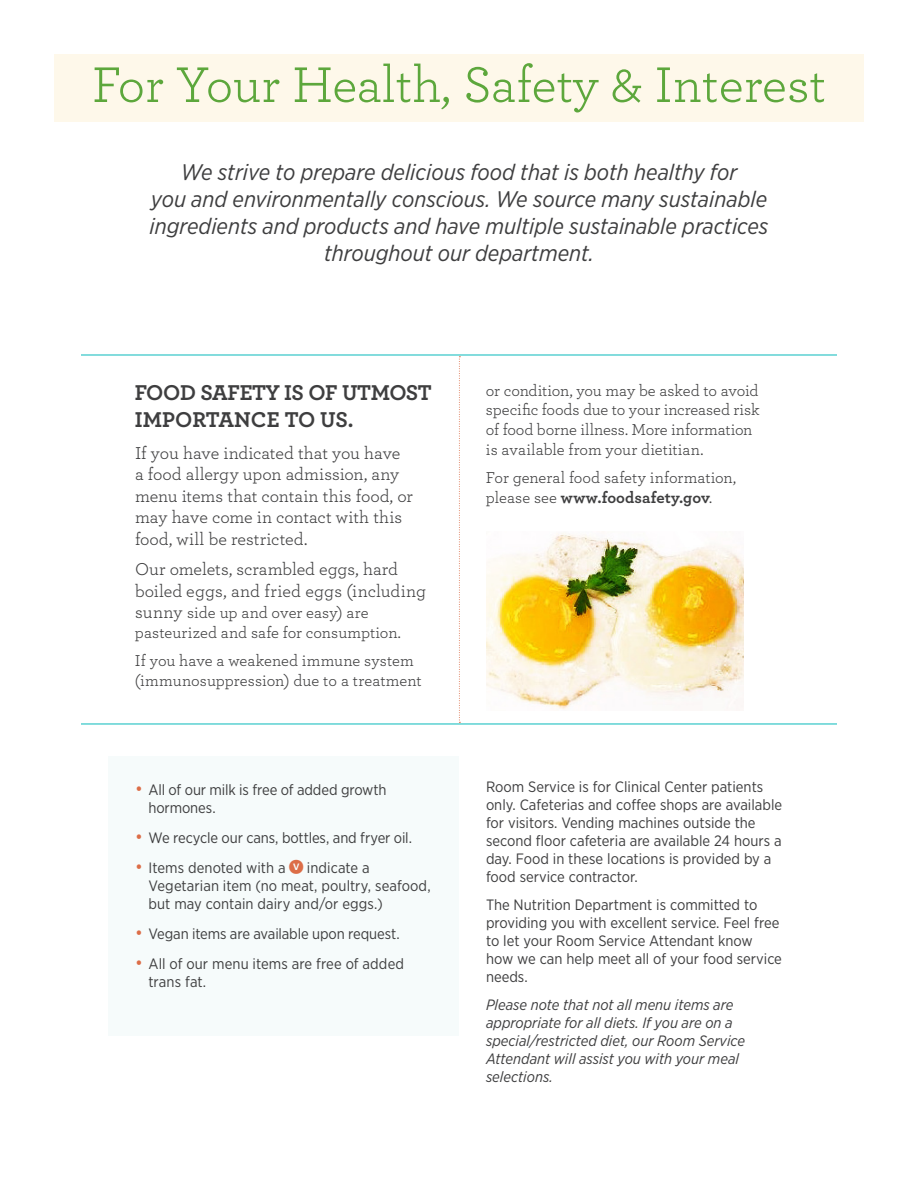
<style>
.page{position:relative;width:918px;height:1188px;background:#fff}
.page>*{position:absolute;margin:0;border:0;box-sizing:border-box;transform-origin:0 0}
.t1{font:52.5px "Archer";color:#5da73c}
.t2{font:italic 22.5px/27px "Gotham Narrow";color:#3e3e3f;text-align:center}
.t3{font:700 22.5px/27px "Archer";letter-spacing:-.015em;color:#3e3e3f}
.t4{font:18px/21.6px "Archer";color:#3e3e3f}
.t5{font:16.5px/19.8px "Archer";letter-spacing:-.005em;color:#3e3e3f}
.t6{font:15px/18px "Gotham Narrow";color:#3e3e3f}
.t7{font:italic 15px/18px "Gotham Narrow";color:#3e3e3f}
.s1{font-size:18px}
.s2{font-size:18px;color:#dc6d47}
.s3{font-family:"Whitney Index Black Rd Bd";color:#dc6d47}
.s4{font-weight:700}
</style>
<div class="page">
<hr style="left:81px;top:724px;width:756px;height:1px;background:#08babb">
<div style="left:108px;top:756px;width:351px;height:279px;background:#f6fbfb"></div>
<hr style="left:81px;top:355px;width:756px;height:1px;background:#08babb">
<div style="left:54px;top:54px;width:810px;height:68px;background:#fef8ea"></div>
<svg style="left:459px;top:356px;width:1px;height:367px"></svg>
<img style="left:486px;top:533px;width:257px;height:177px">
<p class="t1" style="left:92px;top:48px;width:736px">For Your Health, Safety &amp; Interest</p>
<p class="t2" style="left:150px;top:158px;width:620px">We strive to prepare delicious food that is both healthy for<br>you and environmentally conscious. We source many sustainable ingredients and products and have multiple sustainable practices throughout our department.</p>
<p class="t3" style="left:135px;top:378px;width:298px">FOOD SAFETY IS OF UTMOST<br>IMPORTANCE TO US.</p>
<p class="t4" style="left:135px;top:441px;width:279px">If you have indicated that you have a food allergy upon admission, any menu items that contain this food, or may have come in contact with this food, will be restricted.</p>
<p class="t4" style="left:135px;top:557px;width:293px">Our omelets, scrambled eggs, hard boiled eggs, and fried eggs (including</p>
<p class="t5" style="left:135px;top:602px;width:267px"><span class="s1">sunny</span> side up and over easy) are pasteurized and safe for consumption.</p>
<p class="t5" style="left:135px;top:650px;width:288px">If you have a weakened immune system (immunosuppression) due to a treatment</p>
<p class="t6" style="left:148px;top:780px;width:240px;text-indent:-14px"><span class="s2">•</span> All of our milk is free of added growth hormones.</p>
<p class="t6" style="left:135px;top:828px;width:279px"><span class="s2">•</span> We recycle our cans, bottles, and fryer oil.</p>
<p class="t6" style="left:149px;top:858px;width:284px;text-indent:-14px"><span class="s2">•</span> Items denoted with a <span class="s3">V</span> indicate a<br>Vegetarian item (no meat, poultry, seafood, but may contain dairy and/or eggs.)</p>
<p class="t6" style="left:135px;top:924px;width:266px"><span class="s2">•</span> Vegan items are available upon request.</p>
<p class="t6" style="left:149px;top:954px;width:257px;text-indent:-14px"><span class="s2">•</span> All of our menu items are free of added trans fat.</p>
<p class="t5" style="left:486px;top:379px;width:275px">or condition, you may be asked to avoid specific foods due to your increased risk of food borne illness. More information is available from your dietitian.</p>
<p class="t5" style="left:486px;top:467px;width:252px">For general food safety information, please see <span class="s4">www.foodsafety.gov</span>.</p>
<p class="t6" style="left:486px;top:778px;width:298px">Room Service is for Clinical Center patients only. Cafeterias and coffee shops are available for visitors. Vending machines outside the second floor cafeteria are available 24 hours a day. Food in these locations is provided by a food service contractor.</p>
<p class="t6" style="left:486px;top:895px;width:298px">The Nutrition Department is committed to providing you with excellent service. Feel free to let your Room Service Attendant know how we can help meet all of your food service needs.</p>
<p class="t7" style="left:486px;top:995px;width:261px">Please note that not all menu items are appropriate for all diets. If you are on a special/restricted diet, our Room Service Attendant will assist you with your meal selections.</p>
</div>
